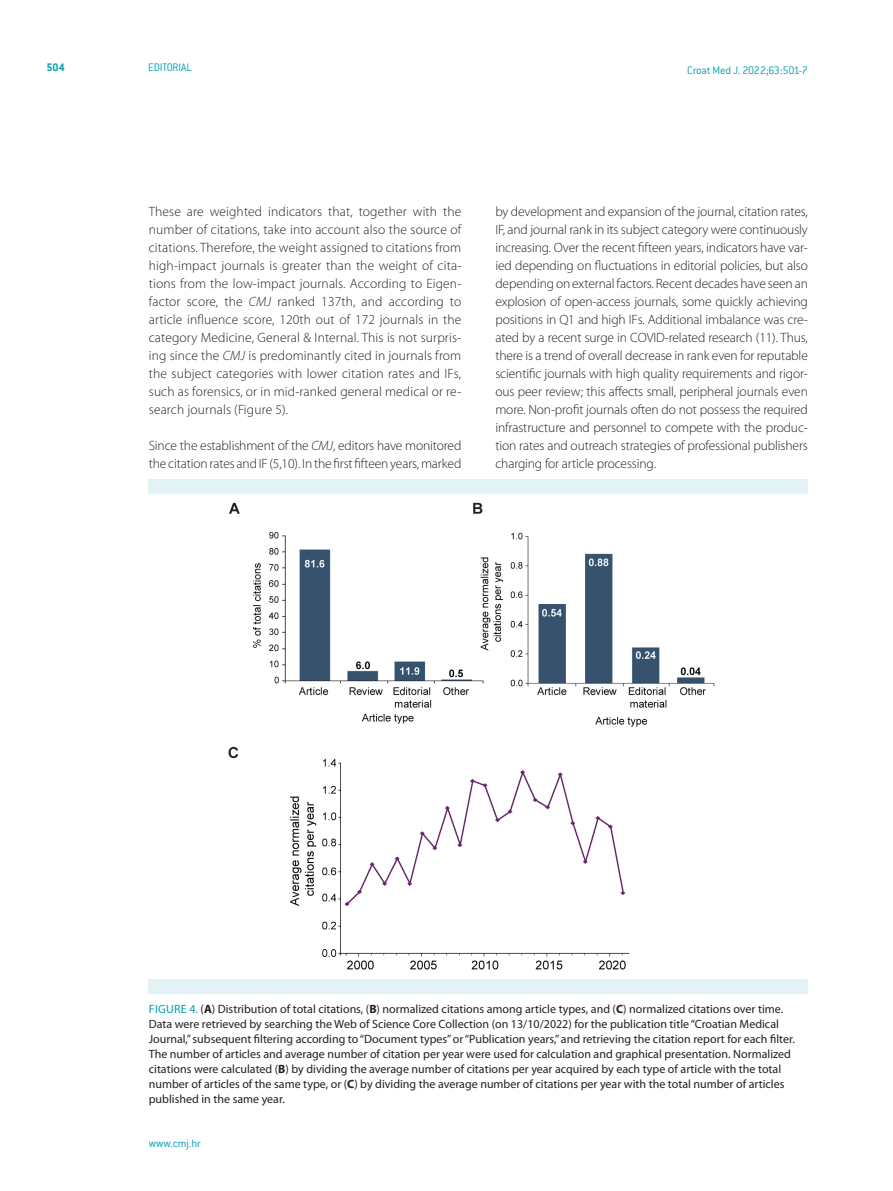
<style>
.page{position:relative;width:893px;height:1191px;background:#fff}
.page>*{position:absolute;margin:0;border:0;box-sizing:border-box;transform-origin:0 0}
.t1{font:300 13.5px/18px "Myriad Pro";letter-spacing:-.01em;color:#231f20;text-align:justify}
.t2{font:12px/15px "Myriad Pro";color:#231f20}
.t3{font:300 12px "ITC Conduit LTCE";letter-spacing:-.015em;color:#009fb4}
.t4{font:700 12px "ITC Conduit LTCE";color:#009fb4}
.s1{font-style:italic}
.s2{color:#009fb4}
.s3{font-weight:700}
</style>
<div class="page">
<img style="left:228px;top:502px;width:487px;height:468px">
<div style="left:149px;top:979px;width:659px;height:15px;background:#e2f2f5"></div>
<div style="left:149px;top:479px;width:659px;height:15px;background:#e2f2f5"></div>
<p class="t4" style="left:47px;top:60px;width:20px">504</p>
<p class="t3" style="left:148px;top:61px;width:45px">EDITORIAL</p>
<p class="t3" style="left:687px;top:63px;width:122px">Croat Med J. 2022;63:501-7</p>
<p class="t1" style="left:149px;top:202px;width:314px">These are weighted indicators that, together with the number of citations, take into account also the source of citations. Therefore, the weight assigned to citations from high-impact journals is greater than the weight of cita&shy;tions from the low-impact journals. According to Eigen&shy;factor score, the <span class="s1">CMJ</span> ranked 137th, and according to article influence score, 120th out of 172 journals in the category Medicine, General &amp; Internal. This is not surpris&shy;ing since the <span class="s1">CMJ</span> is predominantly cited in journals from the subject categories with lower citation rates and IFs, such as forensics, or in mid-ranked general medical or re&shy;search journals (Figure 5).</p>
<p class="t1" style="left:149px;top:436px;width:314px">Since the establishment of the <span class="s1">CMJ</span>, editors have monitored the citation rates and IF (5,10). In the first fifteen years, marked</p>
<p class="t1" style="left:495px;top:202px;width:314px">by development and expansion of the journal, citation rates, IF, and journal rank in its subject category were continuously increasing. Over the recent fifteen years, indicators have var&shy;ied depending on fluctuations in editorial policies, but also depending on external factors. Recent decades have seen an explosion of open-access journals, some quickly achieving positions in Q1 and high IFs. Additional imbalance was cre&shy;ated by a recent surge in COVID-related research (11). Thus, there is a trend of overall decrease in rank even for reputable scientific journals with high quality requirements and rigor&shy;ous peer review; this affects small, peripheral journals even more. Non-profit journals often do not possess the required infrastructure and personnel to compete with the produc&shy;tion rates and outreach strategies of professional publishers charging for article processing.</p>
<p class="t2" style="left:149px;top:1001px;width:648px"><span class="s2">Figure 4.</span> (<span class="s3">A</span>) Distribution of total citations, (<span class="s3">B</span>) normalized citations among article types, and (<span class="s3">C</span>) normalized citations over time.<br>Data were retrieved by searching the Web of Science Core Collection (on 13/10/2022) for the publication title “Croatian Medical Journal,” subsequent filtering according to “Document types” or “Publication years,” and retrieving the citation report for each filter.<br>The number of articles and average number of citation per year were used for calculation and graphical presentation. Normalized citations were calculated (<span class="s3">B</span>) by dividing the average number of citations per year acquired by each type of article with the total number of articles of the same type, or (<span class="s3">C</span>) by dividing the average number of citations per year with the total number of articles published in the same year.</p>
<p class="t3" style="left:149px;top:1136px;width:54px">www.cmj.hr</p>
</div>
